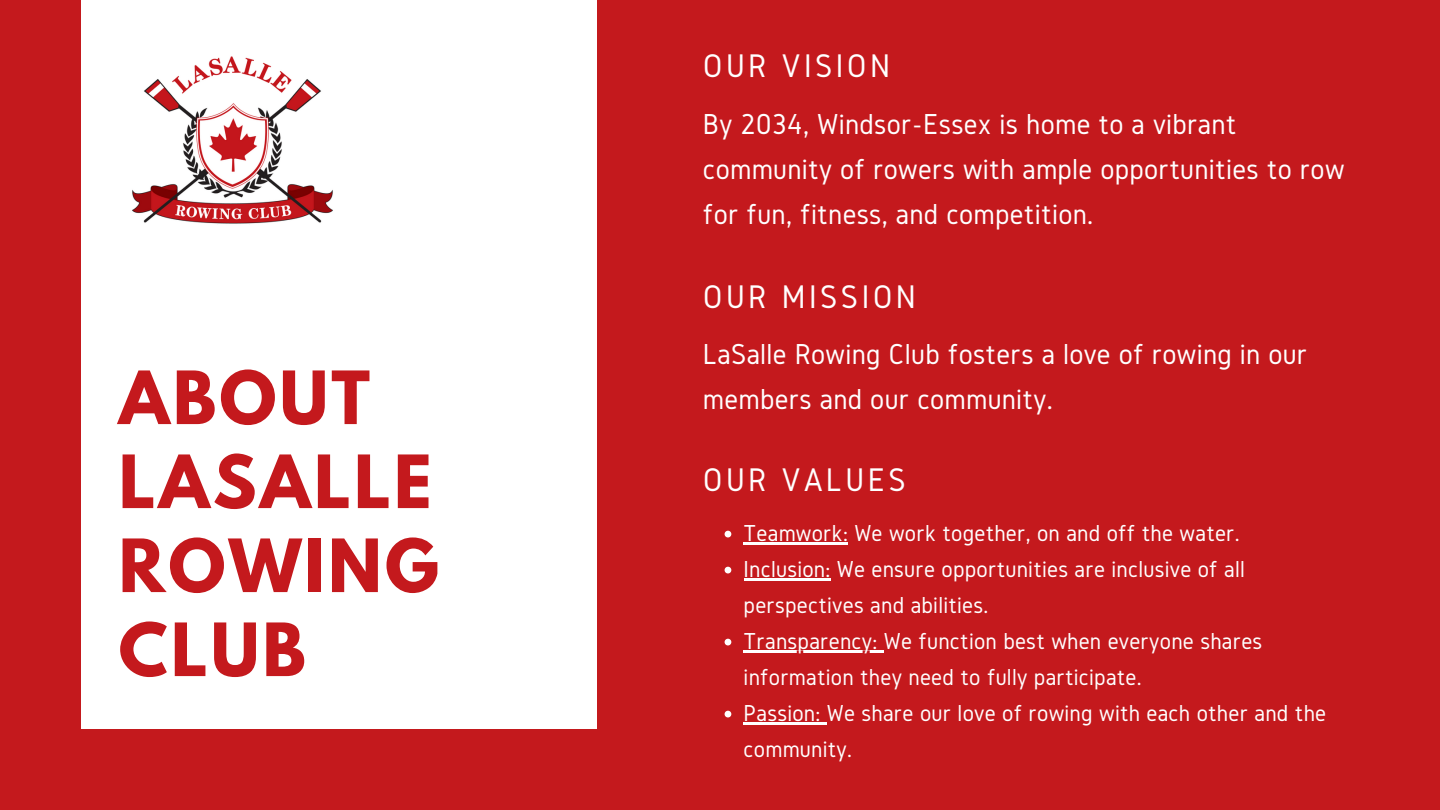
<style>
.page{position:relative;width:1440px;height:810px;background:#c4191d}
.page>*{position:absolute;margin:0;border:0;box-sizing:border-box;transform-origin:0 0}
.t1{font:700 65px/84px "League Spartan";letter-spacing:.05em;color:#c4191d}
.t2{font:34px "Gidole";letter-spacing:.1em;color:#fff}
.t3{font:30px/45px "Gidole";letter-spacing:.01em;color:#fff}
.t4{font:24px/36px "Gidole";letter-spacing:.01em;color:#fff}
</style>
<div class="page">
<div style="left:81px;top:0;width:516px;height:729px;background:#fff"></div>
<img style="left:132px;top:56px;width:201px;height:168px">
<svg style="left:725px;top:531px;width:6px;height:6px"></svg>
<hr style="left:744px;top:543px;width:104px;height:2px;background:#fff">
<svg style="left:725px;top:567px;width:6px;height:6px"></svg>
<hr style="left:744px;top:579px;width:87px;height:2px;background:#fff">
<svg style="left:725px;top:639px;width:6px;height:6px"></svg>
<hr style="left:744px;top:651px;width:140px;height:2px;background:#fff">
<svg style="left:725px;top:711px;width:6px;height:6px"></svg>
<hr style="left:744px;top:723px;width:83px;height:2px;background:#fff">
<p class="t1" style="left:119px;top:364px;width:322px">ABOUT<br>LASALLE<br>ROWING<br>CLUB</p>
<p class="t2" style="left:703px;top:47px;width:189px">OUR VISION</p>
<p class="t3" style="left:703px;top:101px;width:643px">By 2034, Windsor-Essex is home to a vibrant community of rowers with ample opportunities to row for fun, fitness, and competition.</p>
<p class="t2" style="left:703px;top:278px;width:215px">OUR MISSION</p>
<p class="t3" style="left:703px;top:331px;width:606px">LaSalle Rowing Club fosters a love of rowing in our members and our community.</p>
<p class="t2" style="left:703px;top:461px;width:205px">OUR VALUES</p>
<p class="t4" style="left:744px;top:515px;width:498px">Teamwork: We work together, on and off the water.</p>
<p class="t4" style="left:744px;top:551px;width:503px">Inclusion: We ensure opportunities are inclusive of all perspectives and abilities.</p>
<p class="t4" style="left:744px;top:623px;width:520px">Transparency: We function best when everyone shares information they need to fully participate.</p>
<p class="t4" style="left:744px;top:695px;width:584px">Passion: We share our love of rowing with each other and the community.</p>
</div>
